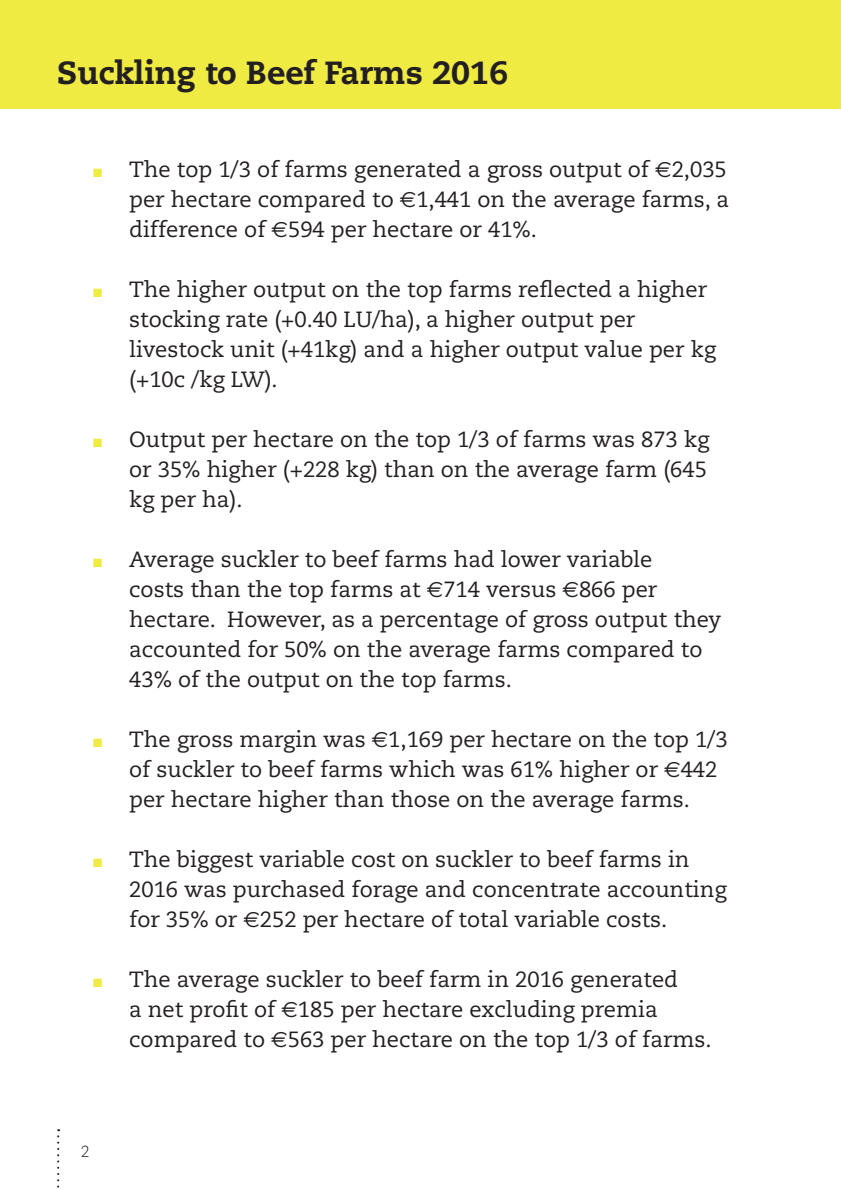
<style>
.page{position:relative;width:841px;height:1189px;background:#fff}
.page>*{position:absolute;margin:0;border:0;box-sizing:border-box;transform-origin:0 0}
.t1{font:800 32px "Caecilia";color:#231f20}
.t2{font:22px/30px "Caecilia";color:#231f20}
.t3{font:300 16px "Caecilia";color:#231f20}
.s1{color:#efeb43}
.s2{font-family:"Euro Sans"}
</style>
<div class="page">
<svg style="left:57px;top:1129px;width:2px;height:59px"></svg>
<div style="left:0;top:0;width:841px;height:108px;background:#efeb43"></div>
<h1 class="t1" style="left:57px;top:53px;width:452px">Suckling to Beef Farms 2016</h1>
<p class="t2" style="left:129px;top:155px;width:601px;text-align:justify;text-indent:-36px"><span class="s1">■</span> The top 1/3 of farms generated a gross output of <span class="s2">€</span>2,035 per hectare compared to <span class="s2">€</span>1,441 on the average farms, a difference of <span class="s2">€</span>594 per hectare or 41%.</p>
<p class="t2" style="left:129px;top:275px;width:588px;text-indent:-36px"><span class="s1">■</span> The higher output on the top farms reflected a higher stocking rate (+0.40 LU/ha), a higher output per livestock unit (+41kg) and a higher output value per kg (+10c /kg LW).</p>
<p class="t2" style="left:129px;top:425px;width:581px;text-align:justify;text-indent:-36px"><span class="s1">■</span> Output per hectare on the top 1/3 of farms was 873 kg or 35% higher (+228 kg) than on the average farm (645 kg per ha).</p>
<p class="t2" style="left:129px;top:545px;width:593px;text-indent:-36px"><span class="s1">■</span> Average suckler to beef farms had lower variable<br>costs than the top farms at <span class="s2">€</span>714 versus <span class="s2">€</span>866 per hectare. However, as a percentage of gross output they accounted for 50% on the average farms compared to 43% of the output on the top farms.</p>
<p class="t2" style="left:129px;top:725px;width:600px;text-indent:-36px"><span class="s1">■</span> The gross margin was <span class="s2">€</span>1,169 per hectare on the top 1/3 of suckler to beef farms which was 61% higher or <span class="s2">€</span>442 per hectare higher than those on the average farms.</p>
<p class="t2" style="left:129px;top:845px;width:599px;text-indent:-36px"><span class="s1">■</span> The biggest variable cost on suckler to beef farms in<br>2016 was purchased forage and concentrate accounting for 35% or <span class="s2">€</span>252 per hectare of total variable costs.</p>
<p class="t2" style="left:129px;top:965px;width:584px;text-indent:-36px"><span class="s1">■</span> The average suckler to beef farm in 2016 generated<br>a net profit of <span class="s2">€</span>185 per hectare excluding premia compared to <span class="s2">€</span>563 per hectare on the top 1/3 of farms.</p>
<p class="t3" style="left:81px;top:1142px;width:10px">2</p>
</div>
